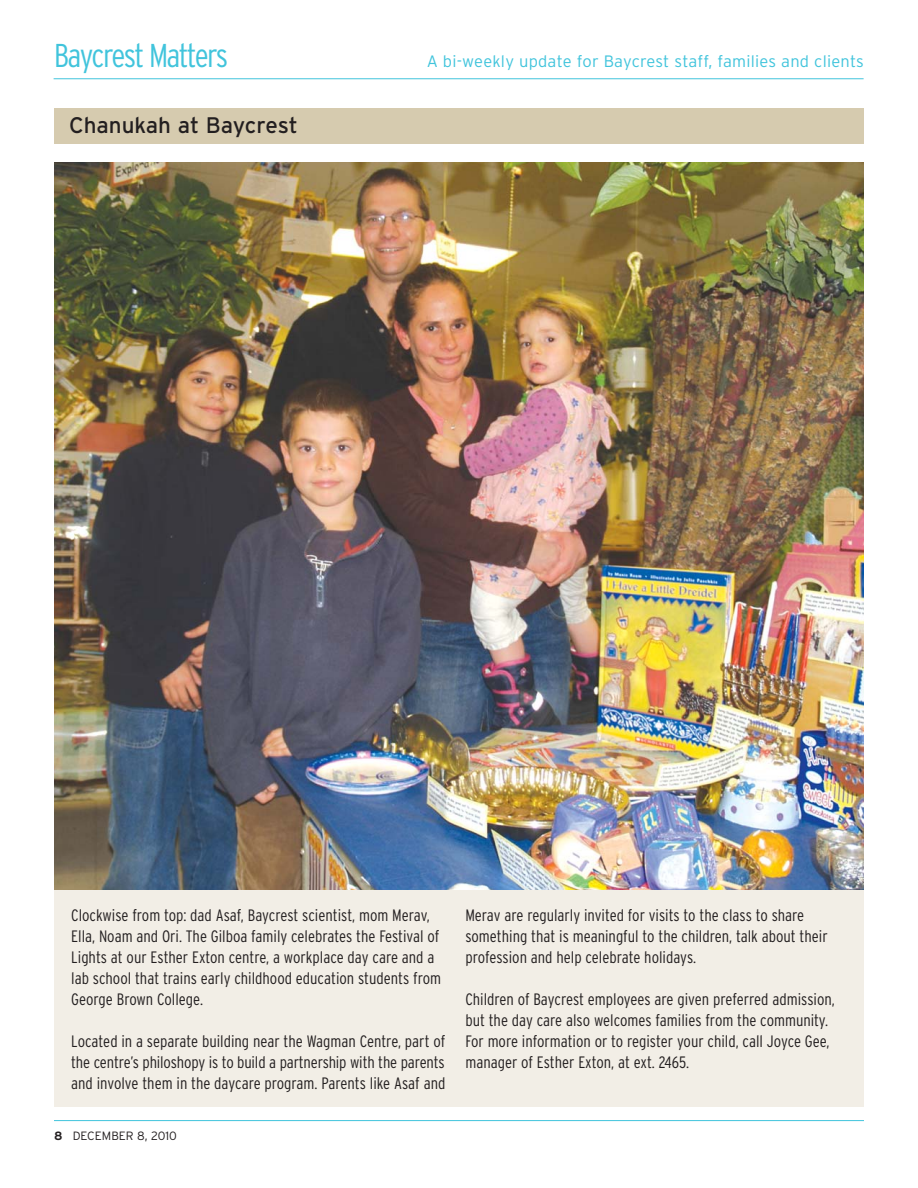
<style>
.page{position:relative;width:918px;height:1188px;background:#fff}
.page>*{position:absolute;margin:0;border:0;box-sizing:border-box;transform-origin:0 0}
.t1{font:300 condensed 33px "Interstate";letter-spacing:-.05em;color:#41c4dc}
.t2{font:22.5px "Interstate";color:#231f20}
.t3{font:300 condensed 16.5px/21px "Interstate";color:#231f20}
.t4{font:300 16.5px "Interstate";letter-spacing:.01em;color:#41c4dc}
.t5{font:300 12px "Interstate";color:#231f20}
.s1{font-weight:700}
</style>
<div class="page">
<hr style="left:54px;top:1120px;width:810px;height:1px;background:#41c4dc">
<hr style="left:54px;top:78px;width:810px;height:1px;background:#41c4dc">
<div style="left:54px;top:108px;width:810px;height:36px;background:#d6cbaf"></div>
<div style="left:54px;top:848px;width:810px;height:259px;background:#f2eee6"></div>
<img style="left:54px;top:162px;width:810px;height:728px">
<h1 class="t1" style="left:54px;top:43px;width:176px">Baycrest Matters</h1>
<h2 class="t2" style="left:69px;top:117px;width:230px">Chanukah at Baycrest</h2>
<p class="t4" style="left:427px;top:55px;width:439px">A bi-weekly update for Baycrest staff, families and clients</p>
<p class="t3" style="left:71px;top:906px;width:371px">Clockwise from top: dad Asaf, Baycrest scientist, mom Merav, Ella, Noam and Ori. The Gilboa family celebrates the Festival of Lights at our Esther Exton centre, a workplace day care and a lab school that trains early childhood education students from George Brown College.</p>
<p class="t3" style="left:71px;top:1032px;width:376px;text-align:justify">Located in a separate building near the Wagman Centre, part of the centre’s philoshopy is to build a partnership with the parents and involve them in the daycare program. Parents like Asaf and</p>
<p class="t5" style="left:54px;top:1132px;width:124px"><span class="s1">8</span> DECEMBER 8, 2010</p>
<p class="t3" style="left:465px;top:906px;width:364px">Merav are regularly invited for visits to the class to share something that is meaningful to the children, talk about their profession and help celebrate holidays.</p>
<p class="t3" style="left:465px;top:990px;width:371px">Children of Baycrest employees are given preferred admission, but the day care also welcomes families from the community.<br>For more information or to register your child, call Joyce Gee, manager of Esther Exton, at ext. 2465.</p>
</div>
